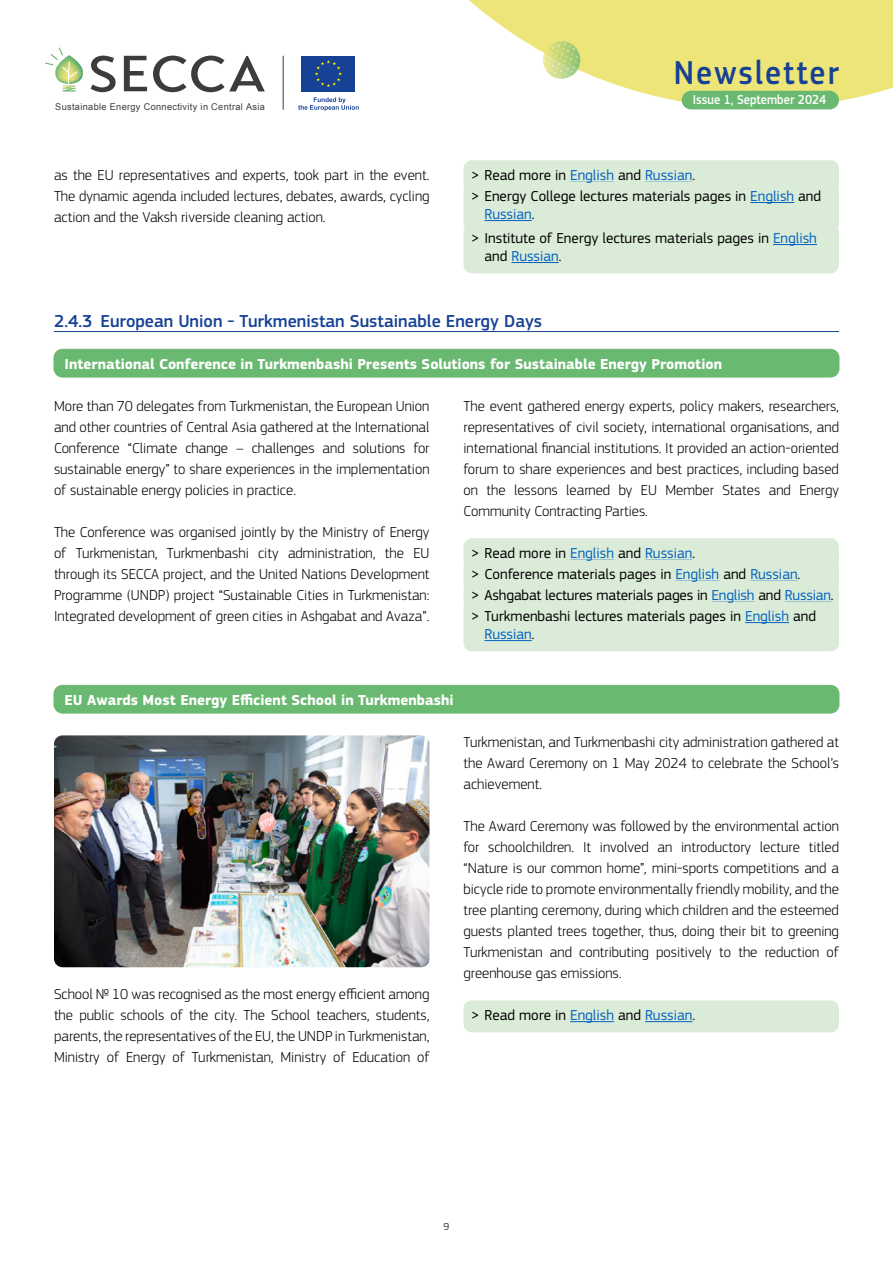
<style>
.page{position:relative;width:893px;height:1263px;background:#fff}
.page>*{position:absolute;margin:0;border:0;box-sizing:border-box;transform-origin:0 0}
.t1{font:500 34.5px "EC Square Sans Pro";letter-spacing:.06em;color:#164194;scale:.91 1}
.t2{font:500 18px "EC Square Sans Pro";color:#164194}
.t3{font:300 15px/21px "EC Square Sans Pro";color:#000;text-align:justify}
.t4{font:15px/18px "EC Square Sans Pro";color:#000}
.Bold_Vert{font:700 15px "EC Square Sans Pro";color:#fff}
.t5{font:500 13.5px "EC Square Sans Pro";color:#fff;scale:.91 1}
.t6{font:300 10.5px "EC Square Sans Pro";color:#000}
.t7{font:9.3px "Arial";letter-spacing:.035em;color:#3c3c3b}
.s1{color:#0563c1}
.s2{font-style:italic}
</style>
<div class="page">
<svg style="left:469px;top:0;width:424px;height:108px;fill:#ede577"></svg>
<div style="left:301px;top:56px;width:54px;height:36px;background:#164194"></div>
<svg style="left:315px;top:60px;width:27px;height:27px"></svg>
<svg style="left:298px;top:97px;width:61px;height:14px"></svg>
<hr style="left:283px;top:56px;width:1px;height:54px;background:#3c3c3b">
<svg style="left:91px;top:56px;width:25px;height:36px"></svg>
<svg style="left:124px;top:56px;width:23px;height:35px"></svg>
<svg style="left:153px;top:56px;width:112px;height:36px"></svg>
<svg style="left:45px;top:47px;width:38px;height:44px"></svg>
<div style="left:682px;top:91px;width:157px;height:18px;background:#6ab971;border-radius:9px"></div>
<svg style="left:543px;top:41px;width:37px;height:38px"></svg>
<div style="left:463px;top:160px;width:376px;height:32px;background:#daebd7;border-radius:9px"></div>
<div style="left:463px;top:181px;width:376px;height:50px;background:#daebd7;border-radius:9px"></div>
<hr style="left:750px;top:202px;width:44px;height:1px;background:#0563c1">
<hr style="left:484px;top:220px;width:48px;height:1px;background:#0563c1">
<div style="left:463px;top:223px;width:376px;height:50px;background:#daebd7;border-radius:9px"></div>
<hr style="left:773px;top:244px;width:44px;height:1px;background:#0563c1">
<hr style="left:511px;top:262px;width:48px;height:1px;background:#0563c1">
<hr style="left:54px;top:331px;width:785px;height:1px;background:#164194">
<div style="left:54px;top:349px;width:785px;height:28px;background:#6ab971;border-radius:9px"></div>
<div style="left:54px;top:349px;width:785px;height:28px;border:1px solid #6ab971;border-radius:9px"></div>
<div style="left:463px;top:538px;width:376px;height:32px;background:#daebd7;border-radius:9px"></div>
<div style="left:463px;top:559px;width:376px;height:32px;background:#daebd7;border-radius:9px"></div>
<div style="left:463px;top:580px;width:376px;height:32px;background:#daebd7;border-radius:9px"></div>
<div style="left:463px;top:601px;width:376px;height:50px;background:#daebd7;border-radius:9px"></div>
<hr style="left:745px;top:622px;width:44px;height:1px;background:#0563c1">
<hr style="left:484px;top:640px;width:48px;height:1px;background:#0563c1">
<div style="left:54px;top:685px;width:785px;height:28px;background:#6ab971;border-radius:9px"></div>
<div style="left:54px;top:685px;width:785px;height:28px;border:1px solid #6ab971;border-radius:9px"></div>
<img style="left:54px;top:735px;width:375px;height:232px">
<div style="left:463px;top:1000px;width:376px;height:32px;background:#daebd7;border-radius:9px"></div>
<hr style="left:570px;top:1021px;width:44px;height:1px;background:#0563c1">
<hr style="left:645px;top:1021px;width:47px;height:1px;background:#0563c1">
<p class="t7" style="left:55px;top:100px;width:211px">Sustainable Energy Connectivity in Central Asia</p>
<h1 class="t1" style="left:674px;top:52px;width:183px">Newsletter</h1>
<p class="t5" style="left:693px;top:92px;width:148px">Issue 1, September 2024</p>
<p class="t3" style="left:54px;top:164px;width:377px">as the EU representatives and experts, took part in the event.<br>The dynamic agenda included lectures, debates, awards, cycling action and the Vaksh riverside cleaning action.</p>
<p class="t4" style="left:471px;top:166px;width:226px">&gt; Read more in <span class="s1">English</span> and <span class="s1">Russian</span>.</p>
<p class="t4" style="left:484px;top:187px;width:338px;text-indent:-13px">&gt; Energy College lectures materials pages in <span class="s1">English</span> and<br><span class="s1">Russian</span>.</p>
<p class="t4" style="left:484px;top:229px;width:334px;text-indent:-14px">&gt; Institute of Energy lectures materials pages in <span class="s1">English </span>and <span class="s1">Russian</span>.</p>
<p class="t2" style="left:54px;top:311px;width:490px">2.4.3 European Union - Turkmenistan Sustainable Energy Days</p>
<p class="Bold_Vert" style="left:64px;top:355px;width:659px">International Conference in Turkmenbashi Presents Solutions for Sustainable Energy Promotion</p>
<p class="t3" style="left:54px;top:395px;width:377px">More than 70 delegates from Turkmenistan, the European Union and other countries of Central Asia gathered at the International Conference “Climate change – challenges and solutions for sustainable energy” to share experiences in the implementation of sustainable energy policies in practice.</p>
<p class="t3" style="left:54px;top:521px;width:377px">The Conference was organised jointly by the Ministry of Energy of Turkmenistan, Turkmenbashi city administration, the EU through its SECCA project, and the United Nations Development Programme (UNDP) project “Sustainable Cities in Turkmenistan:<br>Integrated development of green cities in Ashgabat and Avaza”.</p>
<p class="t3" style="left:463px;top:395px;width:377px">The event gathered energy experts, policy makers, researchers, representatives of civil society, international organisations, and international financial institutions. It provided an action-oriented forum to share experiences and best practices, including based on the lessons learned by EU Member States and Energy Community Contracting Parties.</p>
<p class="t4" style="left:471px;top:544px;width:226px">&gt; Read more in <span class="s1">English</span> and <span class="s1">Russian</span>.</p>
<p class="t4" style="left:471px;top:565px;width:331px">&gt; Conference materials pages in <span class="s1">English</span> and <span class="s1">Russian</span>.</p>
<p class="t4" style="left:471px;top:586px;width:364px">&gt; Ashgabat lectures materials pages in <span class="s1">English</span> and <span class="s1">Russian</span>.</p>
<p class="t4" style="left:484px;top:607px;width:333px;text-indent:-14px">&gt; Turkmenbashi lectures materials pages in <span class="s1">English</span> and<br><span class="s1">Russian</span>.</p>
<p class="Bold_Vert" style="left:64px;top:691px;width:391px">EU Awards Most Energy Efficient School in Turkmenbashi</p>
<p class="t3" style="left:54px;top:983px;width:377px">School № 10 was recognised as the most energy efficient among the public schools of the city. The School teachers, students, parents, the representatives of the EU, the UNDP in Turkmenistan, Ministry of Energy of Turkmenistan, Ministry of Education of</p>
<p class="t3" style="left:463px;top:731px;width:377px">Turkmenistan, and Turkmenbashi city administration gathered at the Award Ceremony on 1 May 2024 to celebrate the School’s achievement.</p>
<p class="t3" style="left:463px;top:815px;width:377px">The Award Ceremony was followed by the environmental action for schoolchildren. It involved an introductory lecture titled “Nature is our common home”<span class="s2">,</span> mini-sports competitions and a bicycle ride to promote environmentally friendly mobility, and the tree planting ceremony, during which children and the esteemed guests planted trees together, thus, doing their bit to greening Turkmenistan and contributing positively to the reduction of greenhouse gas emissions.</p>
<p class="t4" style="left:471px;top:1006px;width:226px">&gt; Read more in <span class="s1">English</span> and <span class="s1">Russian</span>.</p>
<p class="t6" style="left:444px;top:1220px;width:7px">9</p>
</div>
